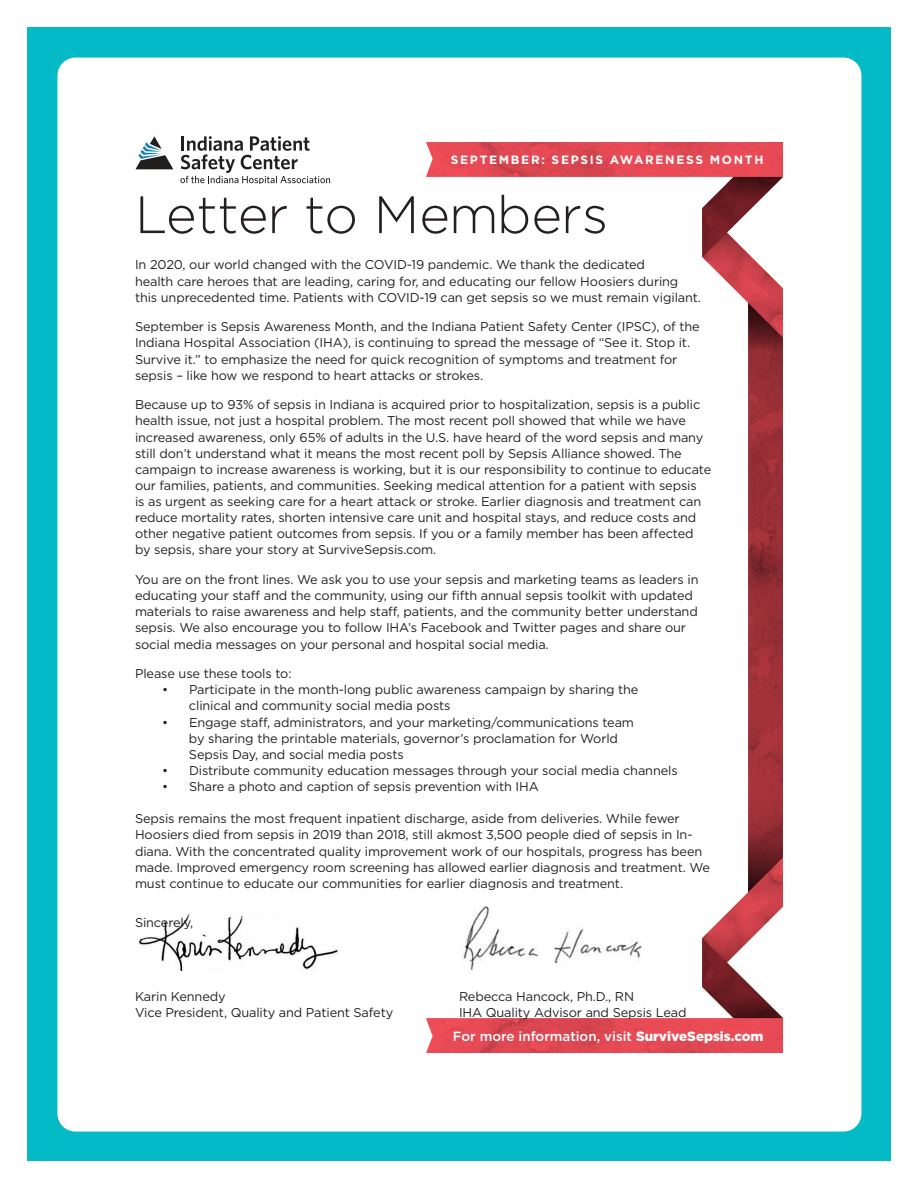
<style>
.page{position:relative;width:918px;height:1188px;background:#fff}
.page>*{position:absolute;margin:0;border:0;box-sizing:border-box;transform-origin:0 0}
.t1{font:300 52.5px "Gotham";letter-spacing:-.015em;color:#231f20}
.t2{font:500 13.35px "Gotham";color:#fff}
.t3{font:12.75px/16.2px "Gotham";letter-spacing:-.01em;color:#231f20}
.t4{font:700 12px "Gotham";letter-spacing:.14em;color:#fff}
.s1{font-weight:900}
</style>
<div class="page">
<div style="left:27px;top:27px;width:864px;height:1134px;background:#03bac6"></div>
<div style="left:57px;top:58px;width:804px;height:1074px;background:#fff;border-radius:18px"></div>
<svg style="left:136px;top:136px;width:37px;height:33px"></svg>
<svg style="left:180px;top:136px;width:150px;height:48px"></svg>
<svg style="left:426px;top:177px;width:357px;height:876px"></svg>
<img style="left:426px;top:142px;width:357px;height:35px">
<img style="left:138px;top:914px;width:200px;height:57px">
<img style="left:444px;top:899px;width:215px;height:88px">
<p class="t4" style="left:451px;top:152px;width:314px">SEPTEMBER: SEPSIS AWARENESS MONTH</p>
<p class="t1" style="left:135px;top:181px;width:475px">Letter to Members</p>
<p class="t3" style="left:135px;top:257px;width:568px">In 2020, our world changed with the COVID-19 pandemic. We thank the dedicated<br>health care heroes that are leading, caring for, and educating our fellow Hoosiers during this unprecedented time. Patients with COVID-19 can get sepsis so we must remain vigilant.</p>
<p class="t3" style="left:135px;top:318px;width:566px">September is Sepsis Awareness Month, and the Indiana Patient Safety Center (IPSC), of the Indiana Hospital Association (IHA), is continuing to spread the message of “See it. Stop it.<br>Survive it.” to emphasize the need for quick recognition of symptoms and treatment for sepsis – like how we respond to heart attacks or strokes.</p>
<p class="t3" style="left:135px;top:396px;width:578px">Because up to 93% of sepsis in Indiana is acquired prior to hospitalization, sepsis is a public health issue, not just a hospital problem. The most recent poll showed that while we have increased awareness, only 65% of adults in the U.S. have heard of the word sepsis and many still don’t understand what it means the most recent poll by Sepsis Alliance showed. The campaign to increase awareness is working, but it is our responsibility to continue to educate our families, patients, and communities. Seeking medical attention for a patient with sepsis<br>is as urgent as seeking care for a heart attack or stroke. Earlier diagnosis and treatment can reduce mortality rates, shorten intensive care unit and hospital stays, and reduce costs and other negative patient outcomes from sepsis. If you or a family member has been affected by sepsis, share your story at SurviveSepsis.com.</p>
<p class="t3" style="left:135px;top:571px;width:565px">You are on the front lines. We ask you to use your sepsis and marketing teams as leaders in educating your staff and the community, using our fifth annual sepsis toolkit with updated materials to raise awareness and help staff, patients, and the community better understand sepsis. We also encourage you to follow IHA’s Facebook and Twitter pages and share our social media messages on your personal and hospital social media.</p>
<p class="t3" style="left:135px;top:665px;width:158px">Please use these tools to:</p>
<p class="t3" style="left:189px;top:681px;width:451px;text-indent:-27px">• Participate in the month-long public awareness campaign by sharing the clinical and community social media posts</p>
<p class="t3" style="left:189px;top:714px;width:447px;text-indent:-27px">• Engage staff, administrators, and your marketing/communications team by sharing the printable materials, governor’s proclamation for World<br>Sepsis Day, and social media posts</p>
<p class="t3" style="left:162px;top:762px;width:517px">• Distribute community education messages through your social media channels</p>
<p class="t3" style="left:162px;top:778px;width:378px">• Share a photo and caption of sepsis prevention with IHA</p>
<p class="t3" style="left:135px;top:810px;width:577px">Sepsis remains the most frequent inpatient discharge, aside from deliveries. While fewer Hoosiers died from sepsis in 2019 than 2018, still akmost 3,500 people died of sepsis in In&shy;diana. With the concentrated quality improvement work of our hospitals, progress has been made. Improved emergency room screening has allowed earlier diagnosis and treatment. We must continue to educate our communities for earlier diagnosis and treatment.</p>
<p class="t3" style="left:135px;top:914px;width:60px">Sincerely,</p>
<p class="t3" style="left:135px;top:988px;width:92px">Karin Kennedy</p>
<p class="t3" style="left:459px;top:988px;width:177px">Rebecca Hancock, Ph.D., RN</p>
<p class="t3" style="left:135px;top:1004px;width:260px">Vice President, Quality and Patient Safety</p>
<p class="t3" style="left:459px;top:1004px;width:229px">IHA Quality Advisor and Sepsis Lead</p>
<p class="t2" style="left:453px;top:1027px;width:312px">For more information, visit <span class="s1">SurviveSepsis.com</span></p>
</div>
